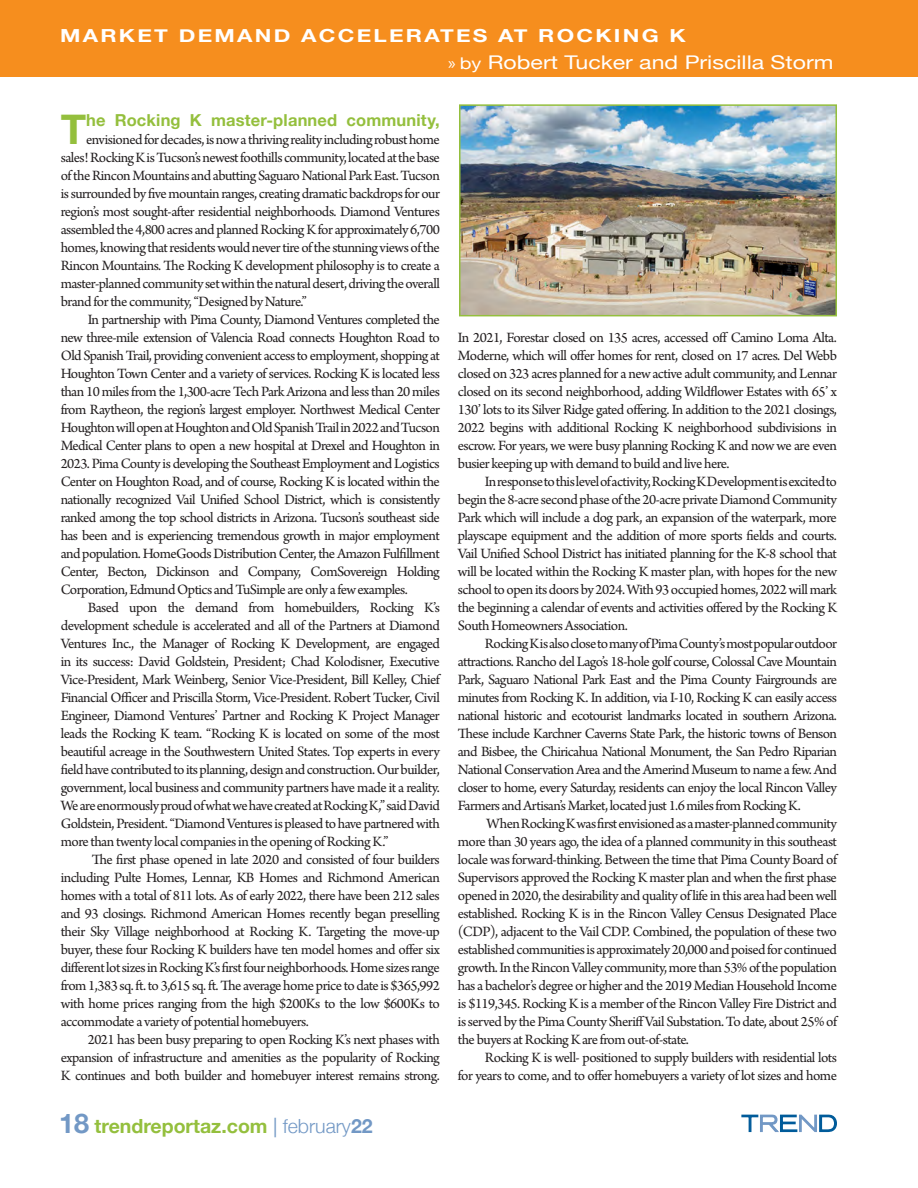
<style>
.page{position:relative;width:918px;height:1188px;background:#fff}
.page>*{position:absolute;margin:0;border:0;box-sizing:border-box;transform-origin:0 0}
.Opening_Paragraph{font:700 41.7px "Helvetica Neue";color:#94bf3d}
.t1{font:700 19.5px "Helvetica Neue";color:#94bf3d}
.dark_blue_header{font:18.9px "Helvetica Neue";color:#fff;scale:1.22 1}
.dark_blue_header-2{font:700 18px "Helvetica Neue";letter-spacing:.1em;color:#fff;scale:1.25 1}
.Opening_Paragraph-2{font:700 16.5px "Helvetica Neue";letter-spacing:.01em;color:#94bf3d}
.Article_Text{font:15px/18px "Arno Pro";letter-spacing:-.035em;color:#231f20;text-align:justify}
.Opening_Paragraph-3{font:15px/18px "Arno Pro";letter-spacing:-.035em;color:#231f20;text-align:justify}
.s1{font-family:"Myriad Pro";font-size:18px}
.s2{font-size:16.2px}
.s3{font-size:27px;color:#7298c5}
.s4{font-weight:400;color:#7298c5}
.s5{font-weight:300;color:#7298c5}
.s6{color:#7298c5}
</style>
<div class="page">
<svg style="left:741px;top:1114px;width:96px;height:19px"></svg>
<div style="left:0;top:0;width:918px;height:77px;background:#f68e1e"></div>
<img style="left:462px;top:107px;width:372px;height:206px">
<div style="left:459px;top:104px;width:378px;height:212px;border:2px solid #94bf3d"></div>
<p class="dark_blue_header-2" style="left:60px;top:21px;width:502px">MARKET DEMAND ACCELERATES AT ROCKING K</p>
<p class="dark_blue_header" style="left:448px;top:49px;width:317px"><span class="s1">»</span> <span class="s2">by</span> Robert Tucker and Priscilla Storm</p>
<p class="Opening_Paragraph" style="left:61px;top:96px;width:27px">T</p>
<p class="Opening_Paragraph-2" style="left:86px;top:107px;width:355px">he Rocking K master-planned community,</p>
<p class="Opening_Paragraph-3" style="left:61px;top:131px;width:381px;text-indent:25px">envisioned for decades, is now a thriving reality including robust home sales! Rocking K is Tucson’s newest foothills community, located at the base of the Rincon Mountains and abutting Saguaro National Park East. Tucson is surrounded by five mountain ranges, creating dramatic backdrops for our region’s most sought-after residential neighborhoods. Diamond Ventures assembled the 4,800 acres and planned Rocking K for approximately 6,700 homes, knowing that residents would never tire of the stunning views of the Rincon Mountains. The Rocking K development philosophy is to create a master-planned community set within the natural desert, driving the overall brand for the community, “Designed by Nature.”</p>
<p class="Article_Text" style="left:61px;top:311px;width:381px;text-indent:27px">In partnership with Pima County, Diamond Ventures completed the new three-mile extension of Valencia Road connects Houghton Road to Old Spanish Trail, providing convenient access to employment, shopping at Houghton Town Center and a variety of services. Rocking K is located less than 10 miles from the 1,300-acre Tech Park Arizona and less than 20 miles from Raytheon, the region’s largest employer. Northwest Medical Center Houghton will open at Houghton and Old Spanish Trail in 2022 and Tucson Medical Center plans to open a new hospital at Drexel and Houghton in 2023. Pima County is developing the Southeast Employment and Logistics Center on Houghton Road, and of course, Rocking K is located within the nationally recognized Vail Unified School District, which is consistently ranked among the top school districts in Arizona. Tucson’s southeast side has been and is experiencing tremendous growth in major employment and population. HomeGoods Distribution Center, the Amazon Fulfillment Center, Becton, Dickinson and Company, ComSovereign Holding Corporation, Edmund Optics and TuSimple are only a few examples.</p>
<p class="Article_Text" style="left:61px;top:599px;width:381px;text-indent:27px">Based upon the demand from homebuilders, Rocking K’s development schedule is accelerated and all of the Partners at Diamond Ventures Inc., the Manager of Rocking K Development, are engaged in its success: David Goldstein, President; Chad Kolodisner, Executive Vice-President, Mark Weinberg, Senior Vice-President, Bill Kelley, Chief Financial Officer and Priscilla Storm, Vice-President. Robert Tucker, Civil Engineer, Diamond Ventures’ Partner and Rocking K Project Manager leads the Rocking K team. “Rocking K is located on some of the most beautiful acreage in the Southwestern United States. Top experts in every field have contributed to its planning, design and construction. Our builder, government, local business and community partners have made it a reality.<br>We are enormously proud of what we have created at Rocking K,” said David Goldstein, President. “Diamond Ventures is pleased to have partnered with more than twenty local companies in the opening of Rocking K.”</p>
<p class="Article_Text" style="left:61px;top:851px;width:381px;text-indent:31px">The first phase opened in late 2020 and consisted of four builders including Pulte Homes, Lennar, KB Homes and Richmond American homes with a total of 811 lots. As of early 2022, there have been 212 sales and 93 closings. Richmond American Homes recently began preselling their Sky Village neighborhood at Rocking K. Targeting the move-up buyer, these four Rocking K builders have ten model homes and offer six different lot sizes in Rocking K’s first four neighborhoods. Home sizes range from 1,383 sq. ft. to 3,615 sq. ft. The average home price to date is $365,992 with home prices ranging from the high $200Ks to the low $600Ks to accommodate a variety of potential homebuyers.</p>
<p class="Article_Text" style="left:61px;top:1031px;width:381px;text-indent:27px">2021 has been busy preparing to open Rocking K’s next phases with expansion of infrastructure and amenities as the popularity of Rocking K continues and both builder and homebuyer interest remains strong.</p>
<p class="t1" style="left:59px;top:1111px;width:315px"><span class="s3">18</span> trendreportaz.com <span class="s4">|</span> <span class="s5">february</span><span class="s6">22</span></p>
<p class="Article_Text" style="left:458px;top:329px;width:381px">In 2021, Forestar closed on 135 acres, accessed off Camino Loma Alta.<br>Moderne, which will offer homes for rent, closed on 17 acres. Del Webb closed on 323 acres planned for a new active adult community, and Lennar closed on its second neighborhood, adding Wildflower Estates with 65’ x 130’ lots to its Silver Ridge gated offering. In addition to the 2021 closings, 2022 begins with additional Rocking K neighborhood subdivisions in escrow. For years, we were busy planning Rocking K and now we are even busier keeping up with demand to build and live here.</p>
<p class="Article_Text" style="left:458px;top:473px;width:381px;text-indent:27px">In response to this level of activity, Rocking K Development is excited to begin the 8-acre second phase of the 20-acre private Diamond Community Park which will include a dog park, an expansion of the waterpark, more playscape equipment and the addition of more sports fields and courts.<br>Vail Unified School District has initiated planning for the K-8 school that will be located within the Rocking K master plan, with hopes for the new school to open its doors by 2024. With 93 occupied homes, 2022 will mark the beginning a calendar of events and activities offered by the Rocking K South Homeowners Association.</p>
<p class="Article_Text" style="left:458px;top:635px;width:381px;text-indent:27px">Rocking K is also close to many of Pima County’s most popular outdoor attractions. Rancho del Lago’s 18-hole golf course, Colossal Cave Mountain Park, Saguaro National Park East and the Pima County Fairgrounds are minutes from Rocking K. In addition, via I-10, Rocking K can easily access national historic and ecotourist landmarks located in southern Arizona.<br>These include Karchner Caverns State Park, the historic towns of Benson and Bisbee, the Chiricahua National Monument, the San Pedro Riparian National Conservation Area and the Amerind Museum to name a few. And closer to home, every Saturday, residents can enjoy the local Rincon Valley Farmers and Artisan’s Market, located just 1.6 miles from Rocking K.</p>
<p class="Article_Text" style="left:458px;top:815px;width:381px;text-indent:29px">When Rocking K was first envisioned as a master-planned community more than 30 years ago, the idea of a planned community in this southeast locale was forward-thinking. Between the time that Pima County Board of Supervisors approved the Rocking K master plan and when the first phase opened in 2020, the desirability and quality of life in this area had been well established. Rocking K is in the Rincon Valley Census Designated Place (CDP), adjacent to the Vail CDP. Combined, the population of these two established communities is approximately 20,000 and poised for continued growth. In the Rincon Valley community, more than 53% of the population has a bachelor’s degree or higher and the 2019 Median Household Income is $119,345. Rocking K is a member of the Rincon Valley Fire District and is served by the Pima County Sheriff Vail Substation. To date, about 25% of the buyers at Rocking K are from out-of-state.</p>
<p class="Article_Text" style="left:458px;top:1049px;width:381px;text-align:right">Rocking K is well- positioned to supply builders with residential lots<br>for years to come, and to offer homebuyers a variety of lot sizes and home</p>
</div>
